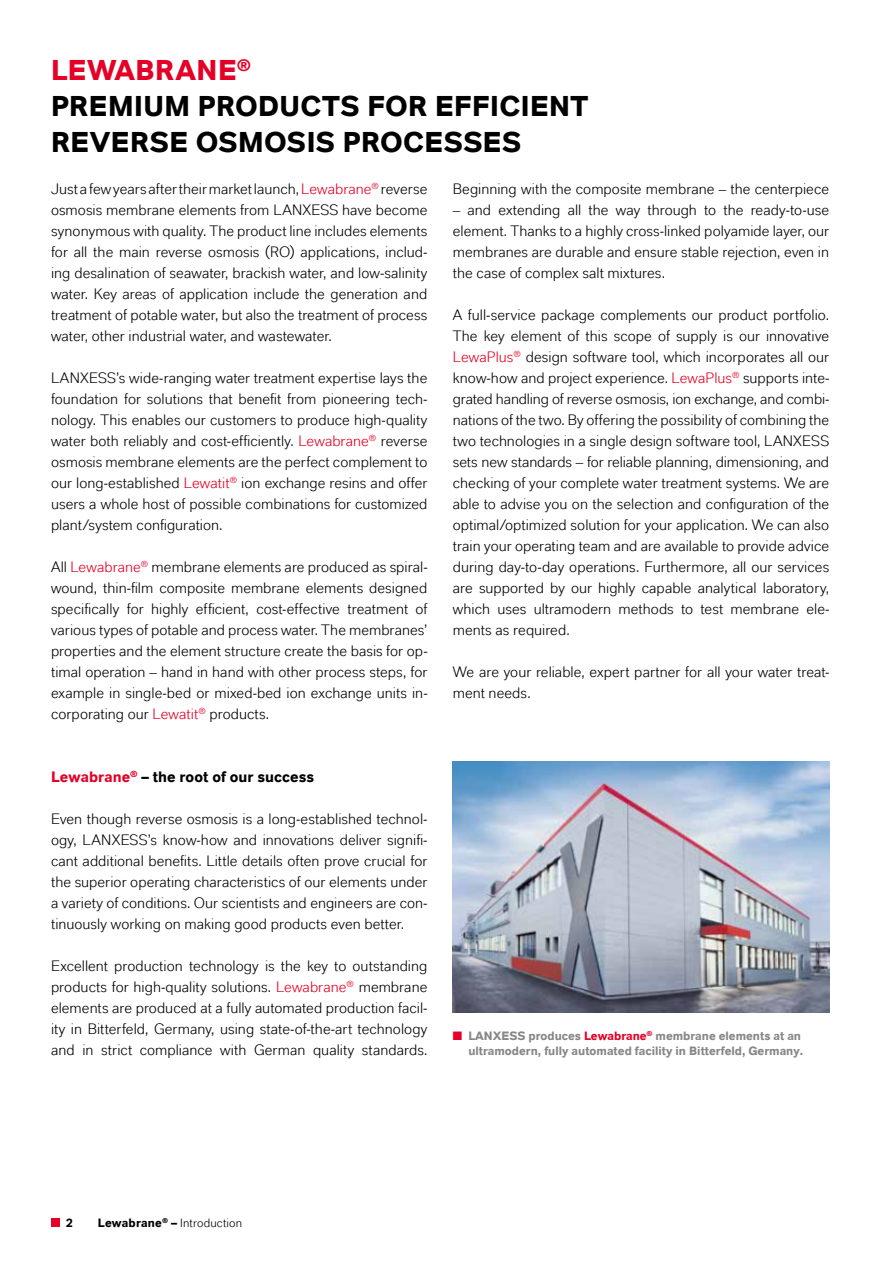
<style>
.page{position:relative;width:893px;height:1263px;background:#fff}
.page>*{position:absolute;margin:0;border:0;box-sizing:border-box;transform-origin:0 0}
.t1{font:700 28.5px/36px "Lanxess";letter-spacing:.015em;color:#000}
.t2{font:15px/21px "Lanxess";letter-spacing:.005em;color:#000;text-align:justify}
.t3{font:700 15px "Lanxess";letter-spacing:.005em;color:#000}
.t4{font:700 12px/15px "Lanxess";color:#878786;text-align:right}
.t5{font:12px "Lanxess";letter-spacing:.015em;color:#000}
.t6{font:700 12px "Lanxess";color:#000}
.s1{color:#e40026}
.s2{font-weight:700}
</style>
<div class="page">
<img style="left:453px;top:761px;width:376px;height:252px">
<div style="left:51px;top:1218px;width:9px;height:9px;background:#e40026"></div>
<h1 class="t1" style="left:51px;top:52px;width:539px"><span class="s1">LEWABRANE</span><sup>®<br></sup>PREMIUM PRODUCTS FOR EFFICIENT<br>REVERSE OSMOSIS PROCESSES</h1>
<p class="t2" style="left:51px;top:178px;width:378px">Just a few years after their market launch, <span class="s1">Lewabrane</span><sup>®</sup> reverse osmosis membrane elements from LANXESS have become synonymous with quality. The product line includes elements for all the main reverse osmosis (RO) applications, includ&shy;ing desalination of seawater, brackish water, and low-salinity water. Key areas of application include the generation and treatment of potable water, but also the treatment of process water, other industrial water, and wastewater.</p>
<p class="t2" style="left:51px;top:367px;width:378px">LANXESS’s wide-ranging water treatment expertise lays the foundation for solutions that benefit from pioneering tech&shy;nology. This enables our customers to produce high-quality water both reliably and cost-efficiently. <span class="s1">Lewabrane</span><sup>®</sup> reverse osmosis membrane elements are the perfect complement to our long-established <span class="s1">Lewatit</span><sup>®</sup> ion exchange resins and offer users a whole host of possible combinations for customized plant/system configuration.</p>
<p class="t2" style="left:51px;top:556px;width:378px">All <span class="s1">Lewabrane</span><sup>®</sup> membrane elements are produced as spiral&shy;wound, thin-film composite membrane elements designed specifically for highly efficient, cost-effective treatment of various types of potable and process water. The membranes’ properties and the element structure create the basis for op&shy;timal operation – hand in hand with other process steps, for example in single-bed or mixed-bed ion exchange units in&shy;corporating our <span class="s1">Lewatit</span><sup>®</sup> products.</p>
<p class="t2" style="left:453px;top:178px;width:378px">Beginning with the composite membrane – the centerpiece</p>
<p class="t2" style="left:453px;top:199px;width:378px">– and extending all the way through to the ready-to-use element. Thanks to a highly cross-linked polyamide layer, our membranes are durable and ensure stable rejection, even in the case of complex salt mixtures.</p>
<p class="t2" style="left:453px;top:304px;width:378px">A full-service package complements our product portfolio.<br>The key element of this scope of supply is our innovative <span class="s1">LewaPlus</span><sup>®</sup> design software tool, which incorporates all our know-how and project experience. <span class="s1">LewaPlus</span><sup>®</sup> supports inte&shy;grated handling of reverse osmosis, ion exchange, and combi&shy;nations of the two. By offering the possibility of combining the two technologies in a single design software tool, LANXESS sets new standards – for reliable planning, dimensioning, and checking of your complete water treatment systems. We are able to advise you on the selection and configuration of the optimal/optimized solution for your application. We can also train your operating team and are available to provide advice during day-to-day operations. Furthermore, all our services are supported by our highly capable analytical laboratory, which uses ultramodern methods to test membrane ele&shy;ments as required.</p>
<p class="t2" style="left:453px;top:661px;width:378px">We are your reliable, expert partner for all your water treat&shy;ment needs.</p>
<p class="t3" style="left:51px;top:768px;width:265px"><span class="s1">Lewabrane</span><sup>®</sup> – the root of our success</p>
<p class="t2" style="left:51px;top:808px;width:378px">Even though reverse osmosis is a long-established technol&shy;ogy, LANXESS’s know-how and innovations deliver signifi&shy;cant additional benefits. Little details often prove crucial for the superior operating characteristics of our elements under a variety of conditions. Our scientists and engineers are con&shy;tinuously working on making good products even better.</p>
<p class="t2" style="left:51px;top:955px;width:378px">Excellent production technology is the key to outstanding products for high-quality solutions. <span class="s1">Lewabrane</span><sup>®</sup> membrane elements are produced at a fully automated production facil&shy;ity in Bitterfeld, Germany, using state-of-the-art technology and in strict compliance with German quality standards.</p>
<p class="t4" style="left:453px;top:1028px;width:352px"><span class="s1">■</span> LANXESS produces <span class="s1">Lewabrane</span><sup>®</sup> membrane elements at an ultramodern, fully automated facility in Bitterfeld, Germany.</p>
<p class="t6" style="left:66px;top:1215px;width:9px">2</p>
<p class="t5" style="left:98px;top:1216px;width:146px"><span class="s2">Lewabrane</span><sup>®</sup> <span class="s2">–</span> Introduction</p>
</div>
